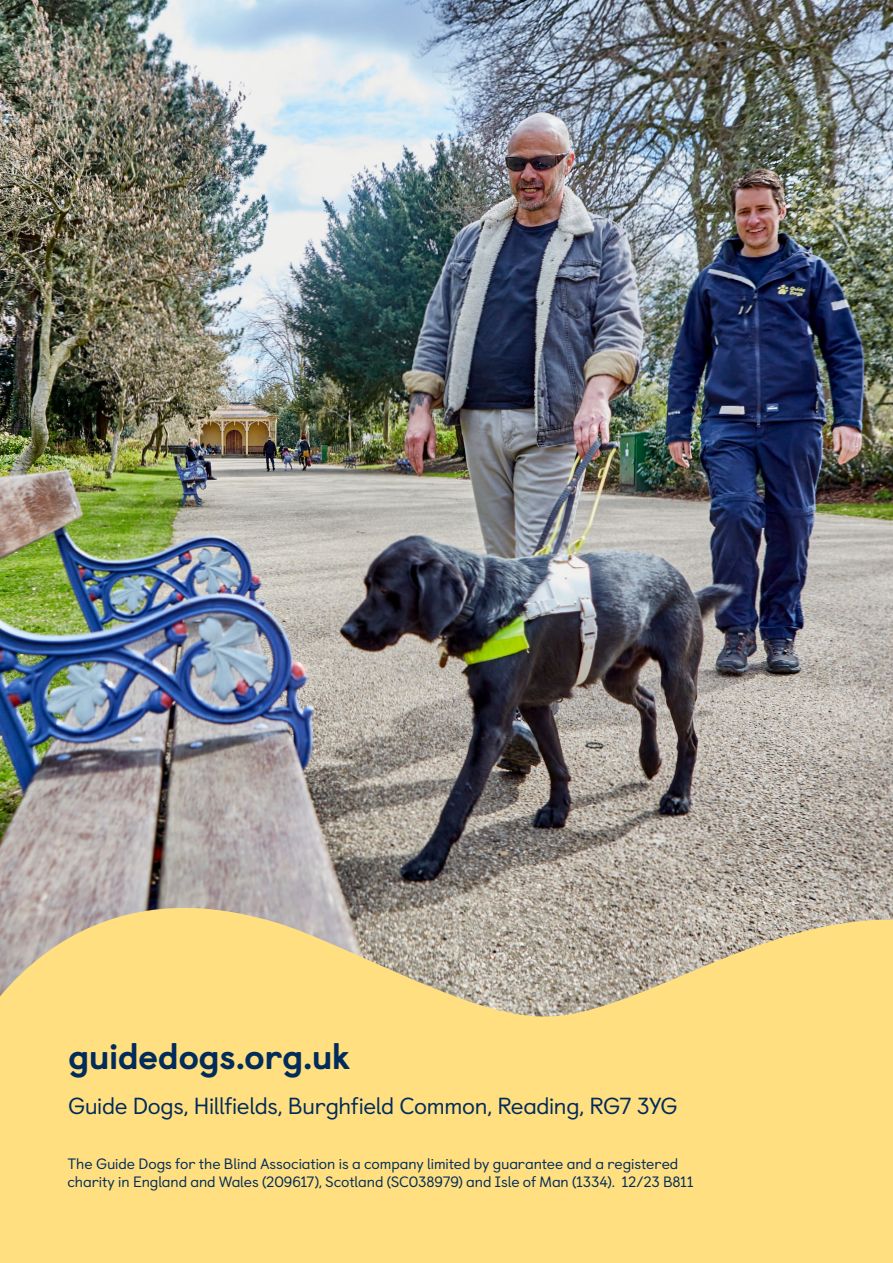
<style>
.page{position:relative;width:893px;height:1263px;background:#fff}
.page>*{position:absolute;margin:0;border:0;box-sizing:border-box;transform-origin:0 0}
.Back_page{font:800 36px "Castledown";letter-spacing:-.015em;color:#002b5b}
.Body_Copy_Blue{font:23.25px "Castledown";letter-spacing:-.015em;color:#002b5b}
.Back_page-2{font:15px/18px "Castledown";letter-spacing:-.005em;color:#002b5b}
</style>
<div class="page">
<div style="left:0;top:726px;width:893px;height:537px;background:#ffdf7f"></div>
<img style="left:0;top:0;width:893px;height:1017px">
<p class="Back_page" style="left:68px;top:1027px;width:284px">guidedogs.org.uk</p>
<p class="Body_Copy_Blue" style="left:68px;top:1088px;width:611px">Guide Dogs, Hillfields, Burghfield Common, Reading, RG7 3YG</p>
<p class="Back_page-2" style="left:68px;top:1153px;width:628px">The Guide Dogs for the Blind Association is a company limited by guarantee and a registered charity in England and Wales (209617), Scotland (SC038979) and Isle of Man (1334). 12/23 B811</p>
</div>
